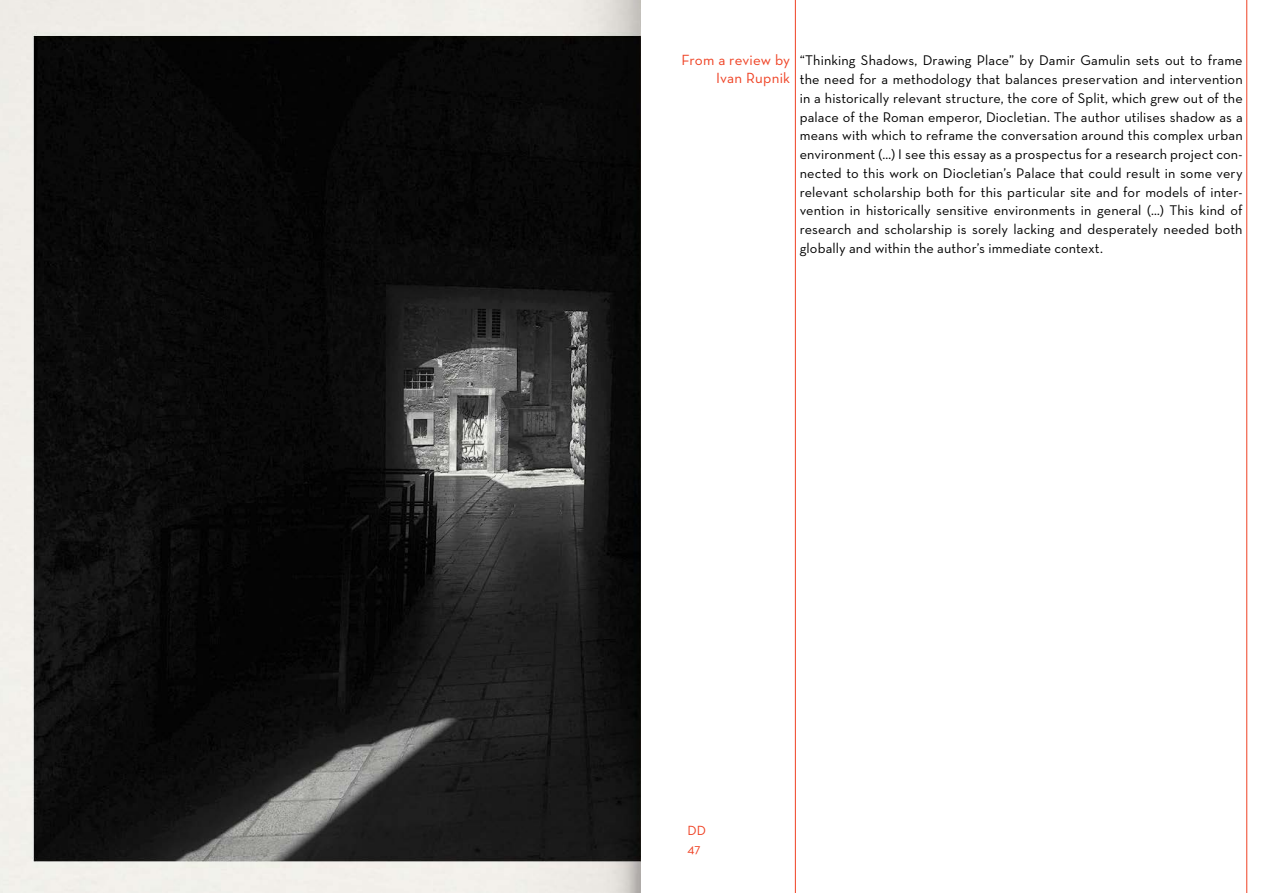
<style>
.page{position:relative;width:1276px;height:893px;background:#fff}
.page>*{position:absolute;margin:0;border:0;box-sizing:border-box;transform-origin:0 0}
.t1{font:500 15px/18.8px "Neutra Text CE";letter-spacing:.01em;color:#ef4123;text-align:right}
.t2{font:500 14.25px/18.8px "Neutra Text CE";letter-spacing:.01em;color:#000;text-align:justify}
.t3{font:500 13.5px/18.1px "Neutra Text CE";color:#ef4123}
</style>
<div class="page">
<hr style="left:1246px;top:0;width:1px;height:893px;background:#ef4123">
<hr style="left:795px;top:0;width:1px;height:893px;background:#ef4123">
<img style="left:0;top:0;width:640px;height:893px">
<p class="t1" style="left:681px;top:50px;width:110px">From a review by<br>Ivan Rupnik</p>
<p class="t2" style="left:800px;top:51px;width:444px">“Thinking Shadows, Drawing Place” by Damir Gamulin sets out to frame the need for a methodology that balances preservation and intervention in a historically relevant structure, the core of Split, which grew out of the palace of the Roman emperor, Diocletian. The author utilises shadow as a means with which to reframe the conversation around this complex urban environment (…) I see this essay as a prospectus for a research project con&shy;nected to this work on Diocletian’s Palace that could result in some very relevant scholarship both for this particular site and for models of inter&shy;vention in historically sensitive environments in general (…) This kind of research and scholarship is sorely lacking and desperately needed both globally and within the author’s immediate context.</p>
<p class="t3" style="left:687px;top:821px;width:20px">DD<br>47</p>
</div>
